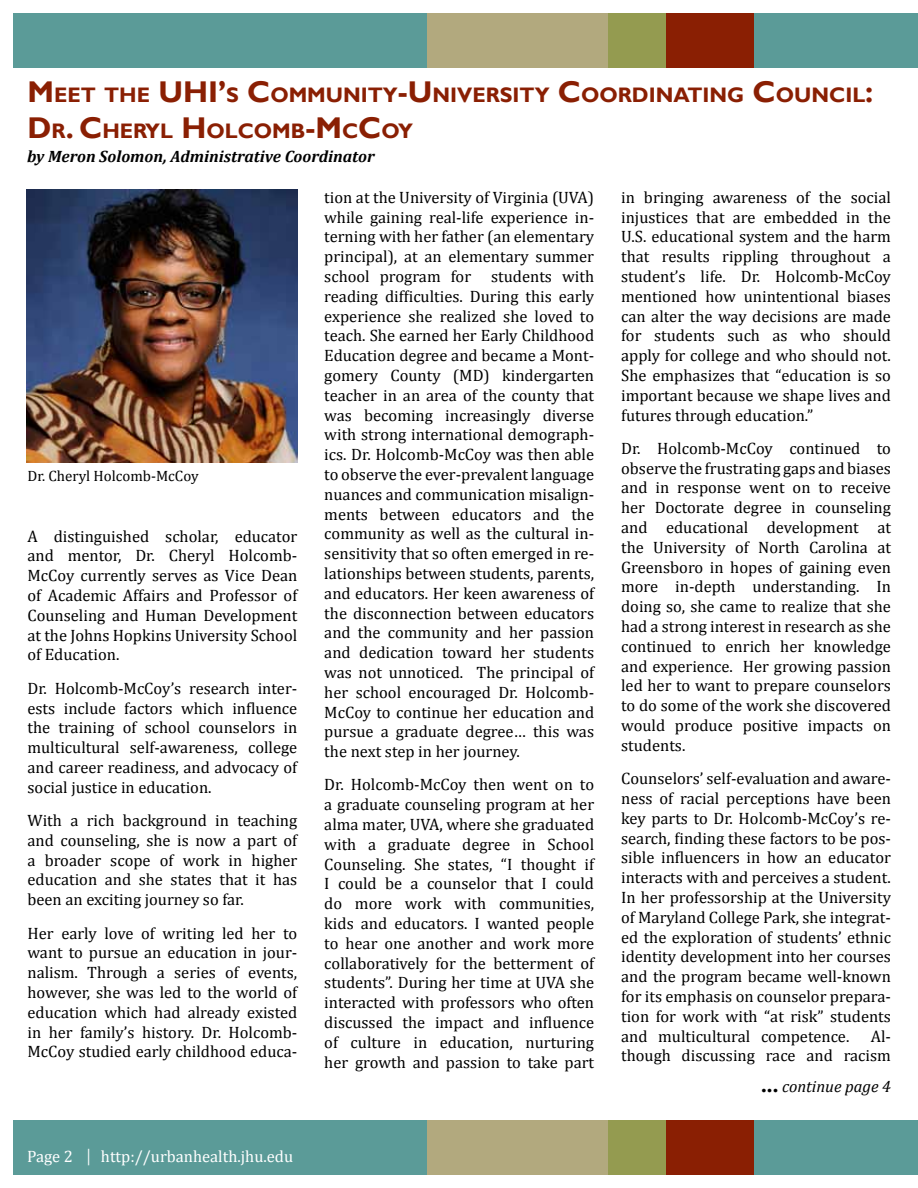
<style>
.page{position:relative;width:918px;height:1188px;background:#fff}
.page>*{position:absolute;margin:0;border:0;box-sizing:border-box;transform-origin:0 0}
.t1{font:700 21px/36px "Gill Sans";color:#8a1f03}
.t2{font:16.5px/19.8px "Cambria";color:#000;text-align:justify}
.t3{font:italic 700 16.5px "Cambria";color:#000}
.t4{font:16.5px "Cambria";color:#fff}
.t5{font:italic 16.5px "Cambria";color:#000}
.t6{font:15px "Cambria";color:#000}
.s1{font-size:30px}
.s2{font-family:"Gill Sans";font-weight:700;font-style:normal;font-size:21px}
</style>
<div class="page">
<div style="left:14px;top:14px;width:413px;height:54px;background:#5b9b98"></div>
<div style="left:666px;top:14px;width:247px;height:54px;background:#8a1f03"></div>
<div style="left:755px;top:14px;width:163px;height:54px;background:#5b9b98"></div>
<div style="left:427px;top:14px;width:198px;height:54px;background:#b2a97e"></div>
<div style="left:608px;top:14px;width:58px;height:54px;background:#949b50"></div>
<div style="left:14px;top:1120px;width:413px;height:54px;background:#5b9b98"></div>
<div style="left:666px;top:1120px;width:247px;height:54px;background:#8a1f03"></div>
<div style="left:755px;top:1120px;width:163px;height:54px;background:#5b9b98"></div>
<div style="left:427px;top:1120px;width:198px;height:54px;background:#b2a97e"></div>
<div style="left:608px;top:1120px;width:58px;height:54px;background:#949b50"></div>
<img style="left:27px;top:190px;width:270px;height:272px">
<p class="t1" style="left:27px;top:77px;width:847px;text-indent:316px">NITY<span class="s1">-U</span>NIVERSITY <span class="s1">C</span>OORDI NATI NG <span class="s1">C</span>OUNCI L<span class="s1">:<br>D</span>R<span class="s1">. C</span>HERYL <span class="s1">H</span> OLCOMB<span class="s1">-M</span>C<span class="s1">C</span>OY</p>
<p class="t1" style="left:27px;top:77px;width:280px"><span class="s1">M</span>EET THE <span class="s1">UHI’</span>S <span class="s1">C</span>OMMU</p>
<p class="t3" style="left:27px;top:145px;width:349px">by Meron Solomon, Administrative Coordinator</p>
<p class="t6" style="left:27px;top:467px;width:173px">Dr. Cheryl Holcomb-McCoy</p>
<p class="t2" style="left:27px;top:526px;width:271px">A distinguished scholar, educator and mentor, Dr. Cheryl Holcomb-McCoy currently serves as Vice Dean of Academic Affairs and Professor of Counseling and Human Development at the Johns Hopkins University School of Education.</p>
<p class="t2" style="left:27px;top:678px;width:271px">Dr. Holcomb-McCoy’s research inter&shy;ests include factors which influence the training of school counselors in multicultural self-awareness, college and career readiness, and advocacy of social justice in education.</p>
<p class="t2" style="left:27px;top:810px;width:271px">With a rich background in teaching and counseling, she is now a part of a broader scope of work in higher education and she states that it has been an exciting journey so far.</p>
<p class="t2" style="left:27px;top:923px;width:271px">Her early love of writing led her to want to pursue an education in jour&shy;nalism. Through a series of events, however, she was led to the world of education which had already existed in her family’s history. Dr. Holcomb-McCoy studied early childhood educa-</p>
<p class="t2" style="left:324px;top:187px;width:271px">tion at the University of Virginia (UVA) while gaining real-life experience in&shy;terning with her father (an elementary principal), at an elementary summer school program for students with reading difficulties. During this early experience she realized she loved to teach. She earned her Early Childhood Education degree and became a Mont&shy;gomery County (MD) kindergarten teacher in an area of the county that was becoming increasingly diverse with strong international demograph&shy;ics. Dr. Holcomb-McCoy was then able to observe the ever-prevalent language nuances and communication misalign&shy;ments between educators and the community as well as the cultural in&shy;sensitivity that so often emerged in re&shy;lationships between students, parents, and educators. Her keen awareness of the disconnection between educators and the community and her passion and dedication toward her students was not unnoticed. The principal of her school encouraged Dr. Holcomb-McCoy to continue her education and pursue a graduate degree… this was the next step in her journey.</p>
<p class="t2" style="left:324px;top:775px;width:271px">Dr. Holcomb-McCoy then went on to a graduate counseling program at her alma mater, UVA, where she graduated with a graduate degree in School Counseling. She states, “I thought if I could be a counselor that I could do more work with communities, kids and educators. I wanted people to hear one another and work more collaboratively for the betterment of students”. During her time at UVA she interacted with professors who often discussed the impact and influence of culture in education, nurturing her growth and passion to take part</p>
<p class="t4" style="left:27px;top:1147px;width:48px">Page 2</p>
<p class="t4" style="left:101px;top:1147px;width:194px">http://urbanhealth.jhu.edu</p>
<p class="t2" style="left:621px;top:187px;width:271px">in bringing awareness of the social injustices that are embedded in the U.S. educational system and the harm that results rippling throughout a student’s life. Dr. Holcomb-McCoy mentioned how unintentional biases can alter the way decisions are made for students such as who should apply for college and who should not.<br>She emphasizes that “education is so important because we shape lives and futures through education.”</p>
<p class="t2" style="left:621px;top:438px;width:271px">Dr. Holcomb-McCoy continued to observe the frustrating gaps and biases and in response went on to receive her Doctorate degree in counseling and educational development at the University of North Carolina at Greensboro in hopes of gaining even more in-depth understanding. In doing so, she came to realize that she had a strong interest in research as she continued to enrich her knowledge and experience. Her growing passion led her to want to prepare counselors to do some of the work she discovered would produce positive impacts on students.</p>
<p class="t2" style="left:621px;top:769px;width:271px">Counselors’ self-evaluation and aware&shy;ness of racial perceptions have been key parts to Dr. Holcomb-McCoy’s re&shy;search, finding these factors to be pos&shy;sible influencers in how an educator interacts with and perceives a student.<br>In her professorship at the University of Maryland College Park, she integrat&shy;ed the exploration of students’ ethnic identity development into her courses and the program became well-known for its emphasis on counselor prepara&shy;tion for work with “at risk” students and multicultural competence.</p>
<p class="t2" style="left:621px;top:1026px;width:271px;text-align:right">Al-<br>though discussing race and racism</p>
<p class="t5" style="left:761px;top:1074px;width:131px"><span class="s2">...</span> continue page 4</p>
</div>
